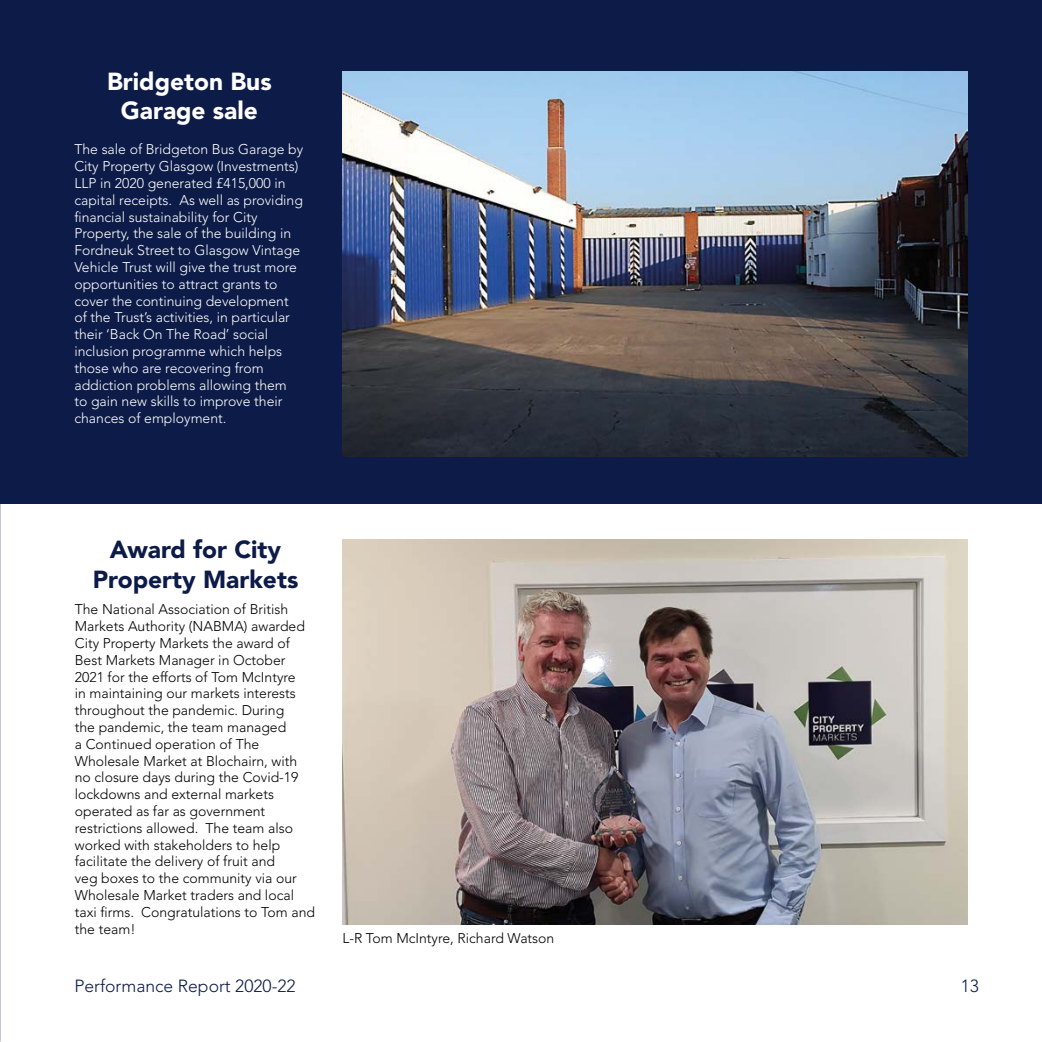
<style>
.page{position:relative;width:1042px;height:1042px;background:#fff}
.page>*{position:absolute;margin:0;border:0;box-sizing:border-box;transform-origin:0 0}
.t1{font:900 24.5px/29.4px "Avenir";color:#0c1b47;text-align:center}
.t2{font:900 24.5px/29.4px "Avenir";color:#fff;text-align:center}
.t3{font:300 17.5px "Avenir";color:#0c1b47}
.t4{font:300 14px/16.8px "Avenir";color:#000}
.t5{font:300 14px/16.8px "Avenir";color:#fff}
</style>
<div class="page">
<div style="left:0;top:0;width:1042px;height:504px;background:#0c1b47"></div>
<img style="left:342px;top:71px;width:625px;height:385px">
<img style="left:342px;top:539px;width:625px;height:385px">
<h1 class="t2" style="left:107px;top:66px;width:166px">Bridgeton Bus<br>Garage sale</h1>
<p class="t5" style="left:74px;top:141px;width:230px">The sale of Bridgeton Bus Garage by City Property Glasgow (Investments)<br>LLP in 2020 generated £415,000 in capital receipts. As well as providing financial sustainability for City Property, the sale of the building in Fordneuk Street to Glasgow Vintage Vehicle Trust will give the trust more opportunities to attract grants to cover the continuing development of the Trust’s activities, in particular their ‘Back On The Road’ social inclusion programme which helps those who are recovering from addiction problems allowing them to gain new skills to improve their chances of employment.</p>
<h1 class="t1" style="left:93px;top:535px;width:207px">Award for City<br>Property Markets</h1>
<p class="t4" style="left:75px;top:601px;width:242px">The National Association of British<br>Markets Authority (NABMA) awarded<br>City Property Markets the award of<br>Best Markets Manager in October<br>2021 for the efforts of Tom McIntyre<br>in maintaining our markets interests throughout the pandemic. During<br>the pandemic, the team managed<br>a Continued operation of The<br>Wholesale Market at Blochairn, with no closure days during the Covid-19 lockdowns and external markets operated as far as government restrictions allowed. The team also worked with stakeholders to help facilitate the delivery of fruit and<br>veg boxes to the community via our<br>Wholesale Market traders and local taxi firms. Congratulations to Tom and the team!</p>
<p class="t4" style="left:342px;top:930px;width:213px">L-R Tom McIntyre, Richard Watson</p>
<p class="t3" style="left:74px;top:976px;width:223px">Performance Report 2020-22</p>
<p class="t3" style="left:961px;top:976px;width:20px">13</p>
</div>
